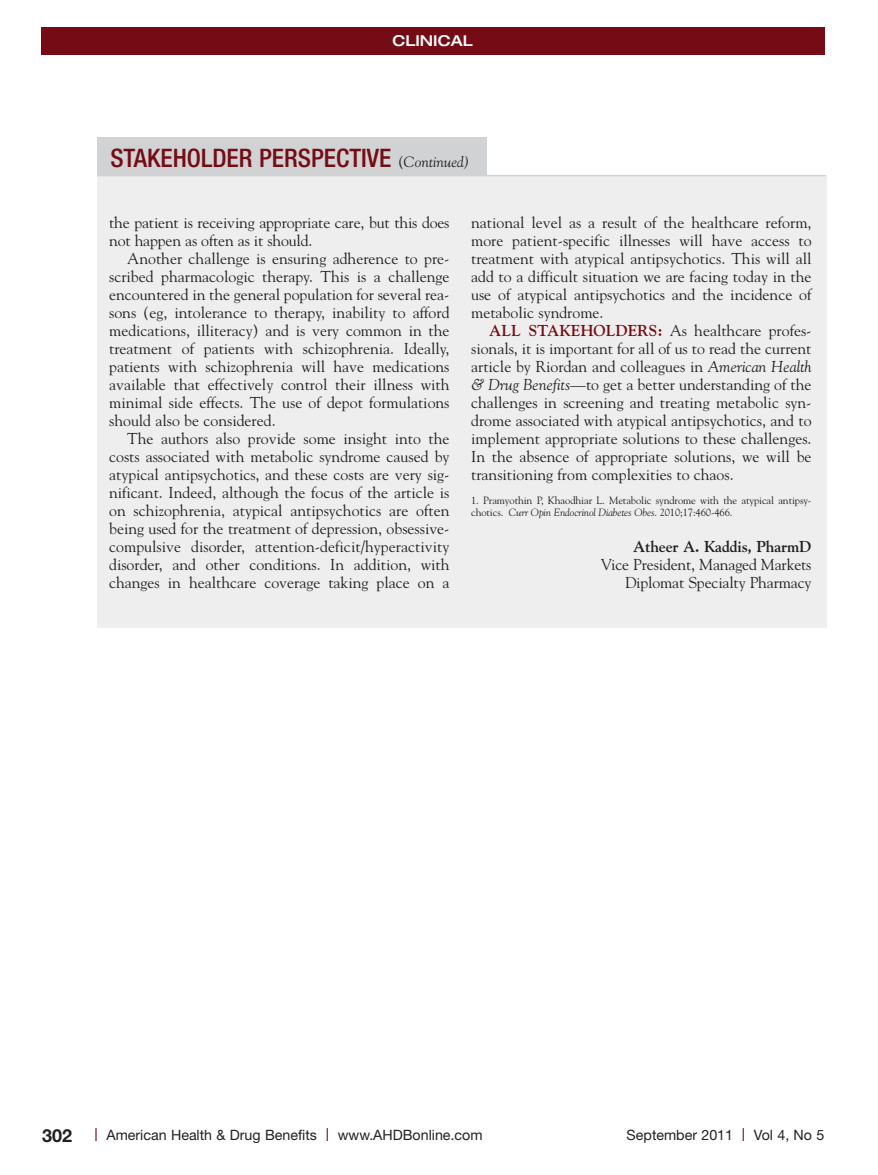
<style>
.page{position:relative;width:878px;height:1175px;background:#fff}
.page>*{position:absolute;margin:0;border:0;box-sizing:border-box;transform-origin:0 0}
.t1{font:500 condensed 25.5px "Helvetica Neue";color:#750c15}
.t2{font:700 18px "Helvetica Neue";color:#231f20}
.t3{font:15.75px/18px "Goudy";color:#231f20;text-align:justify}
.t4{font:700 15.75px "Goudy";letter-spacing:-.01em;color:#231f20}
.t5{font:500 expanded 15px "Helvetica Neue";color:#fff}
.t6{font:14.25px "Helvetica Neue";color:#231f20}
.t7{font:10.5px/12px "Goudy";letter-spacing:-.01em;color:#231f20}
.s1{font-family:"Goudy";font-weight:400;font-stretch:normal;font-size:15px;color:#231f20}
.s2{font-family:"Goudy";font-weight:400;font-style:italic;font-stretch:normal;font-size:15px;color:#231f20}
.s3{font-weight:700;color:#750c15}
.s4{font-style:italic}
.s5{font-weight:300;font-size:18px;color:#750c15}
</style>
<div class="page">
<div style="left:41px;top:27px;width:783px;height:27px;background:#750c15"></div>
<div style="left:97px;top:175px;width:729px;height:453px;background:#eeeeef"></div>
<div style="left:97px;top:138px;width:389px;height:38px;background:#d1d2d4"></div>
<hr style="left:97px;top:175px;width:728px;height:1px;background:#d1d2d4">
<p class="t5" style="left:392px;top:35px;width:82px">CLINICAL</p>
<h1 class="t1" style="left:110px;top:148px;width:361px">STAKEHOLDER PERSPECTIVE <span class="s1">(</span><span class="s2">Continued)</span></h1>
<p class="t3" style="left:109px;top:213px;width:342px">the patient is receiving appropriate care, but this does not happen as often as it should.</p>
<p class="t3" style="left:109px;top:249px;width:342px;text-indent:18px">Another challenge is ensuring adherence to pre&shy;scribed pharmacologic therapy. This is a challenge encountered in the general population for several rea&shy;sons (eg, intolerance to therapy, inability to afford medications, illiteracy) and is very common in the treatment of patients with schizophrenia. Ideally, patients with schizophrenia will have medications available that effectively control their illness with minimal side effects. The use of depot formulations should also be considered.</p>
<p class="t3" style="left:109px;top:429px;width:342px;text-indent:18px">The authors also provide some insight into the costs associated with metabolic syndrome caused by atypical antipsychotics, and these costs are very sig&shy;nificant. Indeed, although the focus of the article is on schizophrenia, atypical antipsychotics are often being used for the treatment of depression, obsessive&shy;compulsive disorder, attention-deficit/hyperactivity disorder, and other conditions. In addition, with changes in healthcare coverage taking place on a</p>
<p class="t3" style="left:471px;top:213px;width:342px">national level as a result of the healthcare reform, more patient-specific illnesses will have access to treatment with atypical antipsychotics. This will all add to a difficult situation we are facing today in the use of atypical antipsychotics and the incidence of metabolic syndrome.</p>
<p class="t3" style="left:471px;top:321px;width:342px;text-indent:18px"><span class="s3">ALL STAKEHOLDERS:</span> As healthcare profes&shy;sionals, it is important for all of us to read the current article by Riordan and colleagues in <span class="s4">American Health &amp; Drug Benefits</span>—to get a better understanding of the challenges in screening and treating metabolic syn&shy;drome associated with atypical antipsychotics, and to implement appropriate solutions to these challenges.<br>In the absence of appropriate solutions, we will be transitioning from complexities to chaos.</p>
<p class="t7" style="left:471px;top:494px;width:342px">1. Pramyothin P, Khaodhiar L. Metabolic syndrome with the atypical antipsy&shy;chotics. <span class="s4">Curr Opin Endocrinol Diabetes Obes</span>. 2010;17:460-466.</p>
<p class="t4" style="left:633px;top:537px;width:180px">Atheer A. Kaddis, PharmD</p>
<p class="t3" style="left:600px;top:555px;width:212px;text-align:right">Vice President, Managed Markets<br>Diplomat Specialty Pharmacy</p>
<p class="t2" style="left:42px;top:1129px;width:31px">302</p>
<p class="t6" style="left:94px;top:1129px;width:389px"><span class="s5">l</span> American Health &amp; Drug Benefits <span class="s5">l</span> www.AHDBonline.com</p>
<p class="t6" style="left:626px;top:1129px;width:199px">September 2011 <span class="s5">l</span> Vol 4, No 5</p>
</div>
